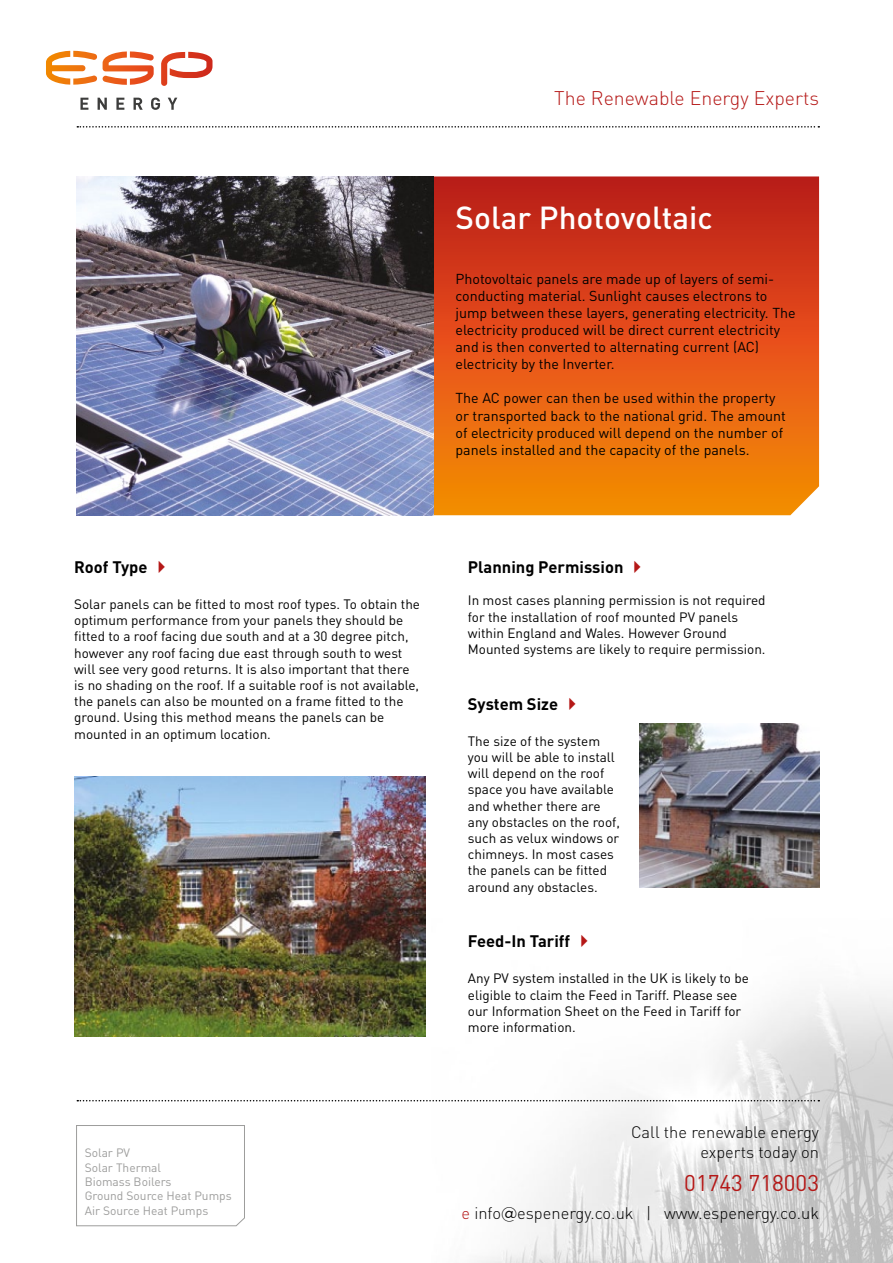
<style>
.page{position:relative;width:893px;height:1263px;background:#fff}
.page>*{position:absolute;margin:0;border:0;box-sizing:border-box;transform-origin:0 0}
.t1{font:500 31.5px "DIN";color:#fff}
.t2{font:22.5px "DIN";color:#b51817}
.t3{font:300 19.5px "DIN";color:#b51817}
.t4{font:300 16.5px/19.8px "DIN";color:#000;text-align:right}
.t5{font:700 16.5px "DIN";color:#000}
.t6{font:14.25px/17.1px "DIN";color:#000}
.t7{font:13.5px/16.2px "DIN";color:#000}
.t8{font:12px/14.4px "DIN";color:#9d9d9c}
.s1{color:#b51817}
.s2{font-family:"Gotham";font-weight:400}
</style>
<div class="page">
<img style="left:310px;top:829px;width:583px;height:434px">
<svg style="left:433px;top:176px;width:386px;height:339px;background:#de5315"></svg>
<svg style="left:76px;top:1125px;width:169px;height:101px"></svg>
<svg style="left:80px;top:98px;width:8px;height:12px"></svg>
<svg style="left:98px;top:98px;width:9px;height:12px"></svg>
<svg style="left:116px;top:98px;width:8px;height:12px"></svg>
<svg style="left:134px;top:98px;width:9px;height:12px"></svg>
<svg style="left:151px;top:98px;width:9px;height:12px"></svg>
<svg style="left:168px;top:98px;width:9px;height:12px"></svg>
<svg style="left:161px;top:52px;width:51px;height:34px"></svg>
<svg style="left:46px;top:51px;width:108px;height:34px"></svg>
<img style="left:75px;top:776px;width:350px;height:261px">
<img style="left:640px;top:724px;width:179px;height:164px">
<svg style="left:77px;top:126px;width:742px;height:2px"></svg>
<svg style="left:77px;top:1100px;width:742px;height:1px"></svg>
<img style="left:77px;top:176px;width:356px;height:339px">
<h3 class="t3" style="left:554px;top:86px;width:266px">The Renewable Energy Experts</h3>
<h1 class="t1" style="left:455px;top:197px;width:259px">Solar Photovoltaic</h1>
<p class="t6" style="left:455px;top:270px;width:342px">Photovoltaic panels are made up of layers of semi&shy;conducting material. Sunlight causes electrons to jump between these layers, generating electricity. The electricity produced will be direct current electricity and is then converted to alternating current (AC) electricity by the Inverter.</p>
<p class="t6" style="left:455px;top:389px;width:332px">The AC power can then be used within the property or transported back to the national grid. The amount of electricity produced will depend on the number of panels installed and the capacity of the panels.</p>
<p class="t5" style="left:74px;top:556px;width:98px">Roof Type <span class="s1">✔</span></p>
<p class="t7" style="left:74px;top:596px;width:347px">Solar panels can be fitted to most roof types. To obtain the optimum performance from your panels they should be fitted to a roof facing due south and at a 30 degree pitch, however any roof facing due east through south to west will see very good returns. It is also important that there is no shading on the roof. If a suitable roof is not available, the panels can also be mounted on a frame fitted to the ground. Using this method means the panels can be mounted in an optimum location.</p>
<p class="t8" style="left:85px;top:1145px;width:149px">Solar PV<br>Solar Thermal<br>Biomass Boilers<br>Ground Source Heat Pumps<br>Air Source Heat Pumps</p>
<p class="t5" style="left:468px;top:556px;width:180px">Planning Permission <span class="s1">✔</span></p>
<p class="t7" style="left:468px;top:592px;width:299px">In most cases planning permission is not required for the installation of roof mounted PV panels within England and Wales. However Ground Mounted systems are likely to require permission.</p>
<p class="t5" style="left:468px;top:693px;width:115px">System Size <span class="s1">✔</span></p>
<p class="t7" style="left:468px;top:732px;width:154px">The size of the system you will be able to install will depend on the roof space you have available and whether there are any obstacles on the roof, such as velux windows or chimneys. In most cases the panels can be fitted around any obstacles.</p>
<p class="t5" style="left:468px;top:930px;width:127px">Feed-In Tariff <span class="s1">✔</span></p>
<p class="t7" style="left:468px;top:970px;width:282px">Any PV system installed in the UK is likely to be eligible to claim the Feed in Tariff. Please see our Information Sheet on the Feed in Tariff for more information.</p>
<p class="t4" style="left:631px;top:1122px;width:190px">Call the renewable energy experts today on</p>
<h2 class="t2" style="left:684px;top:1168px;width:136px">01743 718003</h2>
<p class="t4" style="left:462px;top:1203px;width:359px"><span class="s1">e</span> info<span class="s2">@</span>espenergy.co.uk | www.espenergy.co.uk</p>
</div>
